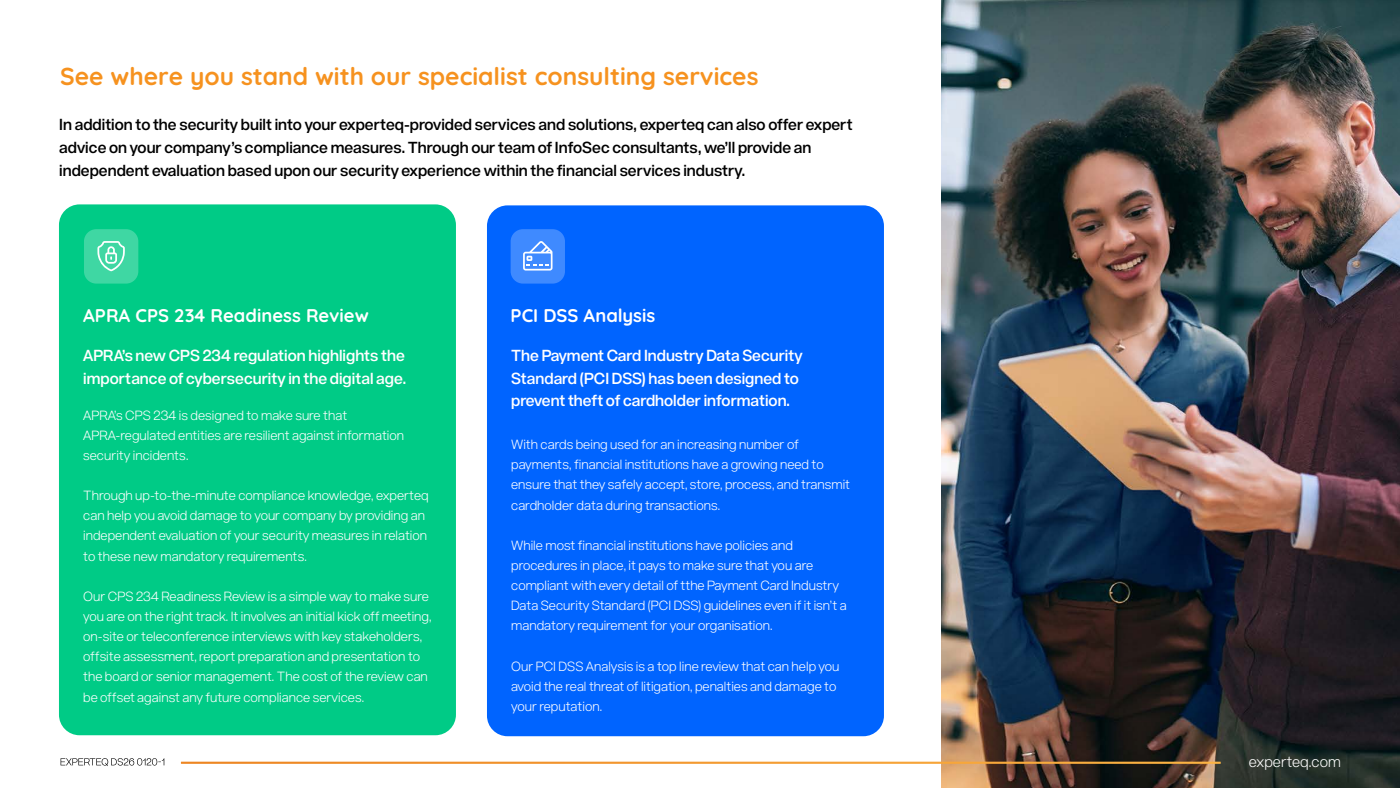
<style>
.page{position:relative;width:1400px;height:788px;background:#fff}
.page>*{position:absolute;margin:0;border:0;box-sizing:border-box;transform-origin:0 0}
.t1{font:700 24.5px "Quicksand";color:#f6921f}
.t2{font:700 18.38px "Quicksand";color:#fff}
.t3{font:600 15.75px/22.8px "Acronym";color:#000}
.t4{font:600 15.75px/22.8px "Acronym";color:#fff}
.t5{font:300 14.96px "Acronym";color:#fff}
.t6{font:300 13.12px/20.1px "Acronym";color:#fff}
</style>
<div class="page">
<div style="left:487px;top:205px;width:397px;height:531px;background:#0064ff;border-radius:21px"></div>
<div style="left:59px;top:204px;width:397px;height:531px;background:#00cb86;border-radius:21px"></div>
<img style="left:942px;top:0;width:458px;height:788px">
<svg style="left:61px;top:758px;width:103px;height:8px"></svg>
<svg style="left:181px;top:761px;width:1040px;height:2px;background:#e7ab63"></svg>
<div style="left:84px;top:229px;width:54px;height:54px;background:#3fd7a3;border-radius:12px"></div>
<svg style="left:97px;top:241px;width:28px;height:30px"></svg>
<div style="left:511px;top:229px;width:54px;height:54px;background:#3f8aff;border-radius:12px"></div>
<svg style="left:523px;top:241px;width:30px;height:29px"></svg>
<h1 class="t1" style="left:60px;top:58px;width:700px">See where you stand with our specialist consulting services</h1>
<p class="t3" style="left:59px;top:112px;width:795px">In addition to the security built into your experteq-provided services and solutions, experteq can also offer expert advice on your company’s compliance measures. Through our team of InfoSec consultants, we’ll provide an independent evaluation based upon our security experience within the financial services industry.</p>
<h2 class="t2" style="left:83px;top:301px;width:287px">APRA CPS 234 Readiness Review</h2>
<p class="t4" style="left:83px;top:343px;width:325px">APRA’s new CPS 234 regulation highlights the importance of cybersecurity in the digital age.</p>
<p class="t6" style="left:83px;top:404px;width:322px">APRA’s CPS 234 is designed to make sure that<br>APRA-regulated entities are resilient against information security incidents.</p>
<p class="t6" style="left:83px;top:484px;width:347px">Through up-to-the-minute compliance knowledge, experteq can help you avoid damage to your company by providing an independent evaluation of your security measures in relation to these new mandatory requirements.</p>
<p class="t6" style="left:83px;top:585px;width:350px">Our CPS 234 Readiness Review is a simple way to make sure you are on the right track. It involves an initial kick off meeting, on-site or teleconference interviews with key stakeholders, offsite assessment, report preparation and presentation to the board or senior management. The cost of the review can be offset against any future compliance services.</p>
<h2 class="t2" style="left:511px;top:301px;width:146px">PCI DSS Analysis</h2>
<p class="t4" style="left:511px;top:343px;width:293px">The Payment Card Industry Data Security<br>Standard (PCI DSS) has been designed to prevent theft of cardholder information.</p>
<p class="t6" style="left:511px;top:433px;width:340px">With cards being used for an increasing number of payments, financial institutions have a growing need to ensure that they safely accept, store, process, and transmit cardholder data during transactions.</p>
<p class="t6" style="left:511px;top:534px;width:337px">While most financial institutions have policies and procedures in place, it pays to make sure that you are compliant with every detail of tthe Payment Card Industry Data Security Standard (PCI DSS) guidelines even if it isn’t a mandatory requirement for your organisation.</p>
<p class="t6" style="left:511px;top:655px;width:330px">Our PCI DSS Analysis is a top line review that can help you avoid the real threat of litigation, penalties and damage to your reputation.</p>
<p class="t5" style="left:1249px;top:750px;width:93px">experteq.com</p>
</div>
